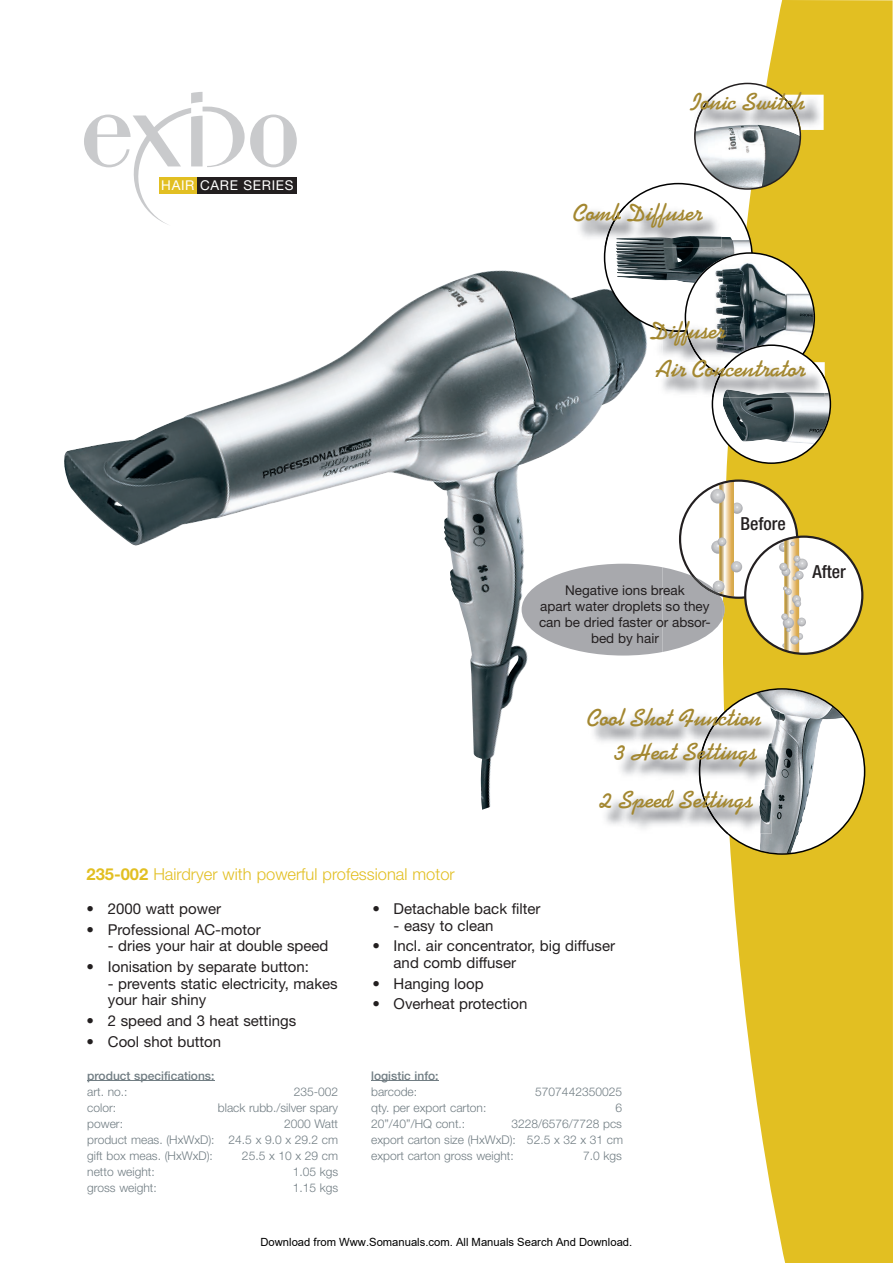
<style>
.page{position:relative;width:893px;height:1263px;background:#fff}
.page>*{position:absolute;margin:0;border:0;box-sizing:border-box;transform-origin:0 0}
.t1{font:700 27px/34px "Swing";color:#a38730;text-align:right}
.t2{font:500 condensed 18px "Helvetica Neue";color:#231f20}
.t3{font:300 16.5px "Helvetica Neue";color:#e2bf22}
.t4{font:15px/16.5px "Helvetica Neue";color:#231f20}
.t5{font:13.5px/16.2px "Helvetica Neue";color:#231f20;text-align:center}
.t6{font:13.5px "Helvetica Neue";letter-spacing:.05em;color:#fff}
.t7{font:300 12px/16px "Helvetica Neue";color:#717d83;text-align:justify}
.t8{font:500 12px "Helvetica Neue";color:#717d83}
.t9{font:11.25px "Arial";color:#000}
.s1{font-weight:700}
</style>
<div class="page">
<hr style="left:87px;top:1081px;width:128px;height:1px;background:#717d83">
<hr style="left:371px;top:1081px;width:68px;height:1px;background:#717d83">
<img style="left:64px;top:270px;width:573px;height:540px">
<svg style="left:723px;top:0;width:170px;height:1263px;background:#e5c73e"></svg>
<svg style="left:84px;top:92px;width:213px;height:133px"></svg>
<div style="left:197px;top:177px;width:100px;height:16px;background:#231f20"></div>
<div style="left:159px;top:177px;width:38px;height:16px;background:#e2bf22"></div>
<div style="left:745px;top:537px;width:117px;height:117px;background:#fff;border-radius:50%"></div>
<svg style="left:522px;top:479px;width:286px;height:176px"></svg>
<img style="left:602px;top:793px;width:97px;height:36px">
<img style="left:589px;top:711px;width:110px;height:35px">
<img style="left:617px;top:746px;width:82px;height:39px">
<img style="left:617px;top:745px;width:82px;height:1px">
<svg style="left:699px;top:688px;width:166px;height:167px"></svg>
<svg style="left:604px;top:83px;width:227px;height:381px"></svg>
<img style="left:712px;top:362px;width:113px;height:35px">
<p class="t6" style="left:161px;top:177px;width:134px">HAIR CARE SERIES</p>
<h3 class="t3" style="left:87px;top:863px;width:370px"><span class="s1">235-002</span> Hairdryer with powerful professional motor</h3>
<h1 class="t1" style="left:689px;top:85px;width:117px">Ionic Switch</h1>
<h1 class="t1" style="left:573px;top:196px;width:131px">Comb Diffuser</h1>
<h1 class="t1" style="left:649px;top:312px;width:157px;line-height:38.2px;text-align:left">Diffuser<br>Air Concentrator</h1>
<p class="t5" style="left:539px;top:581px;width:173px">Negative ions break<br>apart water droplets so they can be dried faster or absor&shy;bed by hair</p>
<h2 class="t2" style="left:740px;top:513px;width:47px">Before</h2>
<h1 class="t1" style="left:587px;top:701px;width:176px">Cool Shot Function<br>3 Heat Settings</h1>
<h1 class="t1" style="left:600px;top:783px;width:155px">2 Speed Settings</h1>
<h2 class="t2" style="left:812px;top:561px;width:35px">After</h2>
<p class="t4" style="left:87px;top:900px;width:136px">• 2000 watt power</p>
<p class="t4" style="left:87px;top:921px;width:176px">• Professional AC-motor</p>
<p class="t4" style="left:108px;top:937px;width:222px">- dries your hair at double speed</p>
<p class="t4" style="left:87px;top:958px;width:224px">• Ionisation by separate button:</p>
<p class="t4" style="left:108px;top:975px;width:231px">- prevents static electricity, makes your hair shiny</p>
<p class="t4" style="left:87px;top:1012px;width:211px">• 2 speed and 3 heat settings</p>
<p class="t4" style="left:87px;top:1033px;width:136px">• Cool shot button</p>
<p class="t8" style="left:87px;top:1068px;width:129px">product specifications:</p>
<p class="t7" style="left:87px;top:1083px;width:42px">art. no.:</p>
<p class="t7" style="left:294px;top:1083px;width:46px">235-002</p>
<p class="t7" style="left:87px;top:1099px;width:30px">color:</p>
<p class="t7" style="left:218px;top:1099px;width:122px">black rubb./silver spary</p>
<p class="t7" style="left:87px;top:1115px;width:37px">power:</p>
<p class="t7" style="left:87px;top:1115px;width:252px;text-indent:197px">2000 Watt product meas. (HxWxD): 24.5 x 9.0 x 29.2 cm gift box meas. (HxWxD):</p>
<p class="t7" style="left:242px;top:1147px;width:98px">25.5 x 10 x 29 cm</p>
<p class="t7" style="left:87px;top:1163px;width:69px">netto weight:</p>
<p class="t7" style="left:293px;top:1163px;width:47px">1.05 kgs</p>
<p class="t7" style="left:87px;top:1179px;width:71px">gross weight:</p>
<p class="t7" style="left:293px;top:1179px;width:47px">1.15 kgs</p>
<p class="t4" style="left:372px;top:900px;width:170px">• Detachable back filter</p>
<p class="t4" style="left:394px;top:917px;width:101px">- easy to clean</p>
<p class="t4" style="left:394px;top:937px;width:223px;text-indent:-21px">• Incl. air concentrator, big diffuser and comb diffuser</p>
<p class="t4" style="left:372px;top:975px;width:113px">• Hanging loop</p>
<p class="t4" style="left:372px;top:995px;width:157px">• Overheat protection</p>
<p class="t8" style="left:371px;top:1068px;width:69px">logistic info:</p>
<p class="t7" style="left:371px;top:1083px;width:48px">barcode:</p>
<p class="t7" style="left:535px;top:1083px;width:88px">5707442350025</p>
<p class="t7" style="left:371px;top:1099px;width:117px">qty. per export carton:</p>
<p class="t7" style="left:615px;top:1099px;width:8px">6</p>
<p class="t7" style="left:371px;top:1115px;width:96px">20”/40”/HQ cont.:</p>
<p class="t7" style="left:371px;top:1115px;width:253px;text-indent:140px">3228/6576/7728 pcs export carton size (HxWxD): 52.5 x 32 x 31 cm export carton gross weight:</p>
<p class="t7" style="left:583px;top:1147px;width:40px">7.0 kgs</p>
<p class="t9" style="left:260px;top:1235px;width:373px">Download from Www.Somanuals.com. All Manuals Search And Download.</p>
</div>
